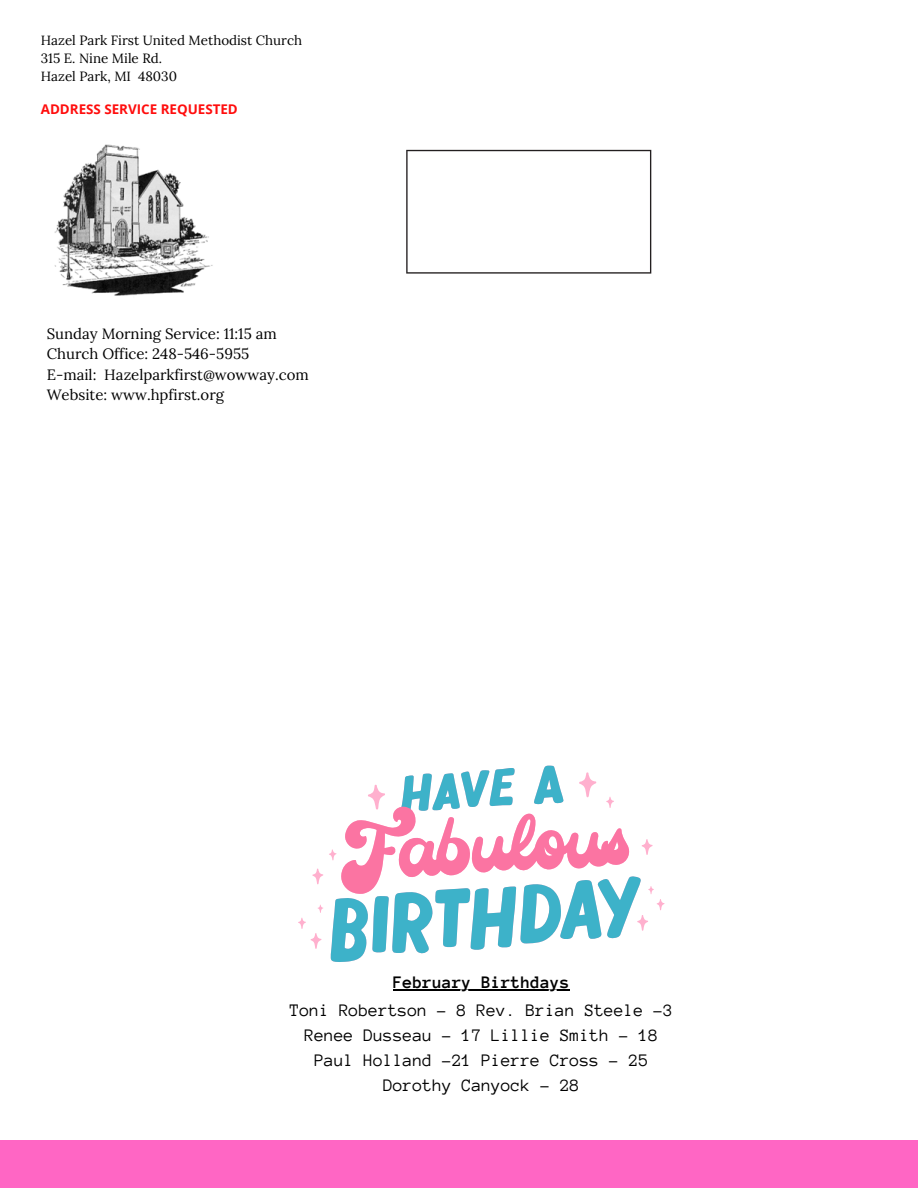
<style>
.page{position:relative;width:918px;height:1188px;background:#fff}
.page>*{position:absolute;margin:0;border:0;box-sizing:border-box;transform-origin:0 0}
.t1{font:18px/25.2px "Anonymous Pro";color:#000;text-align:center}
.t2{font:700 18px "Anonymous Pro";color:#000}
.t3{font:15px/20.2px "Lora";color:#000}
.t4{font:13.35px/18px "Lora";color:#000}
.t5{font:700 13.35px "Open Sans";color:#ff0d0d}
</style>
<div class="page">
<img style="left:54px;top:144px;width:159px;height:152px">
<svg style="left:406px;top:150px;width:245px;height:124px"></svg>
<div style="left:0;top:1140px;width:918px;height:48px;background:#ff66c4"></div>
<svg style="left:298px;top:839px;width:367px;height:120px"></svg>
<svg style="left:331px;top:766px;width:310px;height:196px"></svg>
<svg style="left:339px;top:807px;width:291px;height:87px"></svg>
<hr style="left:393px;top:989px;width:177px;height:2px;background:#000">
<p class="t4" style="left:41px;top:31px;width:263px">Hazel Park First United Methodist Church<br>315 E. Nine Mile Rd.<br>Hazel Park, MI 48030</p>
<p class="t5" style="left:41px;top:100px;width:199px">ADDRESS SERVICE REQUESTED</p>
<p class="t3" style="left:47px;top:324px;width:264px">Sunday Morning Service: 11:15 am<br>Church Office: 248-546-5955<br>E-mail: Hazelparkfirst@wowway.com<br>Website: www.hpfirst.org</p>
<p class="t2" style="left:393px;top:974px;width:178px">February Birthdays</p>
<p class="t1" style="left:290px;top:997px;width:385px">Toni Robertson - 8 Rev. Brian Steele -3<br>Renee Dusseau - 17 Lillie Smith - 18<br>Paul Holland -21 Pierre Cross - 25<br>Dorothy Canyock - 28</p>
</div>
